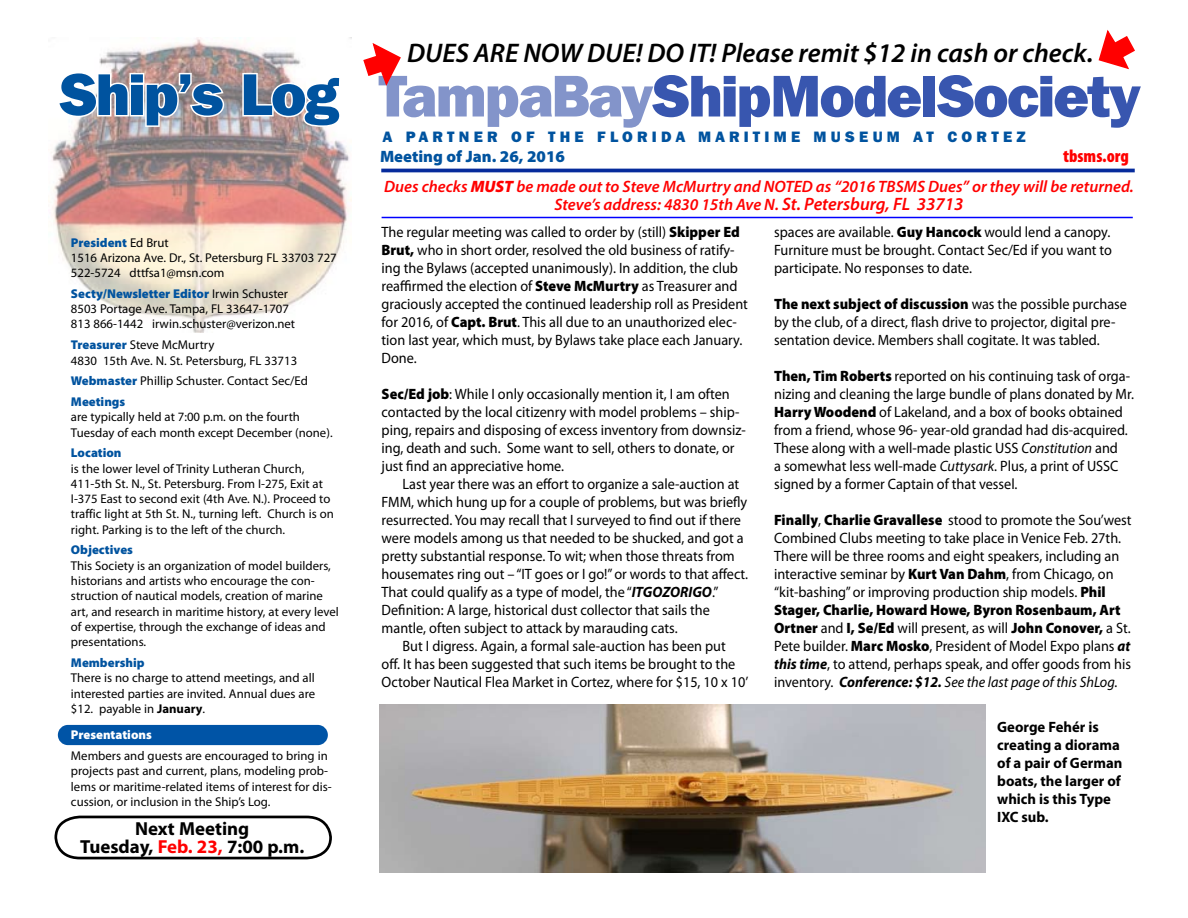
<style>
.page{position:relative;width:1188px;height:918px;background:#fff}
.page>*{position:absolute;margin:0;border:0;box-sizing:border-box;transform-origin:0 0}
.t1{font:800 58.5px "Franklin Gothic IT Cby BT";letter-spacing:-.03em;color:#3856af}
.t2{font:800 58.5px "Franklin Gothic IT Cby BT";letter-spacing:-.03em;color:#00539f}
.t3{font:italic 600 27px "Myriad Pro";color:#000}
.t4{font:700 18.9px/18px "Myriad Pro";color:#000;text-align:center}
.t5{font:900 condensed 18px "Myriad Pro";color:#f00}
.t6{font:italic 600 16.5px/18px "Myriad Pro";color:#f00;text-align:center}
.t7{font:900 16.5px "Myriad Pro";color:#00539f}
.t8{font:15px/18px "Myriad Pro";color:#000;scale:.95 1}
.t9{font:700 15px/18px "Myriad Pro";color:#000}
.t10{font:800 15px "Franklin Gothic IT Cby BT";letter-spacing:.28em;color:#00539f}
.t11{font:12.75px/15.3px "Myriad Pro";color:#000}
.t12{font:900 12.75px "Myriad Pro";color:#00539f}
.t13{font:900 12.75px "Myriad Pro";color:#fff}
.s1{font-weight:900;color:#00539f}
.s2{font-weight:700}
.s3{color:#f00}
.s4{color:#8394ca}
.s5{font-weight:900}
.s6{font-size:18px}
.s7{font-weight:700;font-style:italic}
.s8{font-style:italic}
</style>
<div class="page">
<img style="left:51px;top:37px;width:300px;height:295px">
<hr style="left:381px;top:169px;width:754px;height:3px;background:#062b9c">
<div style="left:58px;top:725px;width:270px;height:20px;background:#0054a6;border-radius:10px"></div>
<svg style="left:56px;top:70px;width:170px;height:58px"></svg>
<svg style="left:241px;top:71px;width:101px;height:57px"></svg>
<svg style="left:54px;top:815px;width:278px;height:45px"></svg>
<svg style="left:1098px;top:30px;width:37px;height:40px"></svg>
<svg style="left:363px;top:43px;width:38px;height:43px"></svg>
<img style="left:379px;top:704px;width:607px;height:168px">
<hr style="left:382px;top:217px;width:751px;height:1px;background:#00f">
<h1 class="t2" style="left:59px;top:57px;width:283px">Ship’s Log</h1>
<p class="t11" style="left:71px;top:234px;width:267px"><span class="s1">President</span> Ed Brut<br>1516 Arizona Ave. Dr., St. Petersburg FL 33703 727<br>522-5724 dttfsa1@msn.com</p>
<p class="t11" style="left:71px;top:286px;width:226px"><span class="s1">Secty/Newsletter Editor</span> Irwin Schuster<br>8503 Portage Ave. Tampa, FL 33647-1707<br>813 866-1442 irwin.schuster@verizon.net</p>
<p class="t11" style="left:71px;top:337px;width:228px"><span class="s1">Treasurer</span> Steve McMurtry<br>4830 15th Ave. N. St. Petersburg, FL 33713</p>
<p class="t11" style="left:71px;top:370px;width:239px;line-height:20.7px"><span class="s1">Webmaster</span> Phillip Schuster. Contact Sec/Ed<br><span class="s1">Meetings</span></p>
<p class="t11" style="left:71px;top:409px;width:263px">are typically held at 7:00 p.m. on the fourth<br>Tuesday of each month except December (none).</p>
<p class="t12" style="left:71px;top:444px;width:52px">Location</p>
<p class="t11" style="left:71px;top:460px;width:264px">is the lower level of Trinity Lutheran Church, 411-5th St. N., St. Petersburg. From I-275, Exit at I-375 East to second exit (4th Ave. N.). Proceed to traffic light at 5th St. N., turning left. Church is on right. Parking is to the left of the church.</p>
<p class="t12" style="left:71px;top:542px;width:64px">Objectives</p>
<p class="t11" style="left:71px;top:558px;width:269px">This Society is an organization of model builders, historians and artists who encourage the con&shy;struction of nautical models, creation of marine art, and research in maritime history, at every level of expertise, through the exchange of ideas and presentations.</p>
<p class="t12" style="left:71px;top:654px;width:75px">Membership</p>
<p class="t11" style="left:71px;top:670px;width:246px;text-align:justify">There is no charge to attend meetings, and all interested parties are invited. Annual dues are $12. payable in <span class="s2">January</span>.</p>
<p class="t13" style="left:71px;top:726px;width:82px">Presentations</p>
<p class="t11" style="left:71px;top:748px;width:262px">Members and guests are encouraged to bring in projects past and current, plans, modeling prob&shy;lems or maritime-related items of interest for dis&shy;cussion, or inclusion in the Ship’s Log.</p>
<p class="t4" style="left:80px;top:819px;width:226px">Next Meeting<br>Tuesday, <span class="s3">Feb. 23,</span> 7:00 p.m.</p>
<h2 class="t3" style="left:407px;top:36px;width:688px">DUES ARE NOW DUE! DO IT! Please remit $12 in cash or check.</h2>
<h1 class="t1" style="left:378px;top:59px;width:764px"><span class="s4">TampaBay</span>ShipModelSociety</h1>
<p class="t7" style="left:380px;top:146px;width:186px">Meeting of Jan. 26, 2016</p>
<p class="t10" style="left:383px;top:127px;width:645px">A PARTNER OF THE FLORIDA MARITIME MUSEUM AT CORTEZ</p>
<p class="t5" style="left:1063px;top:144px;width:67px">tbsms.org</p>
<p class="t6" style="left:384px;top:177px;width:751px">Dues checks <span class="s5">MUST</span> be made out to Steve McMurtry and NOTED as “2016 TBSMS Dues” or they will be returned.<br>Steve’s address: 4830 15th Ave N. <span class="s6">St. Petersburg, FL 33713</span></p>
<p class="t8" style="left:382px;top:223px;width:387px">The regular meeting was called to order by (still) <span class="s5">Skipper Ed Brut,</span> who in short order, resolved the old business of ratify&shy;ing the Bylaws (accepted unanimously). In addition, the club reaffirmed the election of <span class="s5">Steve McMurtry</span> as Treasurer and graciously accepted the continued leadership roll as President for 2016, of <span class="s5">Capt. Brut</span>. This all due to an unauthorized elec&shy;tion last year, which must, by Bylaws take place each January.<br>Done.</p>
<p class="t8" style="left:382px;top:385px;width:385px"><span class="s5">Sec/Ed job</span>: While I only occasionally mention it, I am often contacted by the local citizenry with model problems – ship&shy;ping, repairs and disposing of excess inventory from downsiz&shy;ing, death and such. Some want to sell, others to donate, or just find an appreciative home.</p>
<p class="t8" style="left:382px;top:475px;width:387px;text-indent:21px">Last year there was an effort to organize a sale-auction at FMM, which hung up for a couple of problems, but was briefly resurrected. You may recall that I surveyed to find out if there were models among us that needed to be shucked, and got a pretty substantial response. To wit; when those threats from housemates ring out – “IT goes or I go!” or words to that affect.<br>That could qualify as a type of model, the “<span class="s7">ITGOZORIGO</span>.” Definition: A large, historical dust collector that sails the mantle, often subject to attack by marauding cats.</p>
<p class="t8" style="left:382px;top:637px;width:388px;text-indent:21px">But I digress. Again, a formal sale-auction has been put<br>off. It has been suggested that such items be brought to the<br>October Nautical Flea Market in Cortez, where for $15, 10 x 10’</p>
<p class="t8" style="left:774px;top:223px;width:357px;text-align:justify">spaces are available. <span class="s5">Guy Hancock</span> would lend a canopy.<br>Furniture must be brought. Contact Sec/Ed if you want to participate. No responses to date.</p>
<p class="t8" style="left:774px;top:295px;width:373px"><span class="s5">The next subject of discussion</span> was the possible purchase by the club, of a direct, flash drive to projector, digital pre&shy;sentation device. Members shall cogitate. It was tabled.</p>
<p class="t8" style="left:774px;top:367px;width:380px"><span class="s5">Then, Tim Roberts</span> reported on his continuing task of orga&shy;nizing and cleaning the large bundle of plans donated by Mr.<br><span class="s5">Harry Woodend</span> of Lakeland, and a box of books obtained from a friend, whose 96- year-old grandad had dis-acquired.<br>These along with a well-made plastic USS <span class="s8">Constitution</span> and<br>a somewhat less well-made <span class="s8">Cuttysark</span>. Plus, a print of USSC signed by a former Captain of that vessel.</p>
<p class="t8" style="left:774px;top:511px;width:378px"><span class="s5">Finally</span>, <span class="s5">Charlie Gravallese</span> stood to promote the Sou’west Combined Clubs meeting to take place in Venice Feb. 27th.<br>There will be three rooms and eight speakers, including an interactive seminar by <span class="s5">Kurt Van Dahm</span>, from Chicago, on “kit-bashing” or improving production ship models. <span class="s5">Phil Stager, Charlie, Howard Howe, Byron Rosenbaum, Art Ortner</span> and <span class="s5">I, Se/Ed</span> will present, as will <span class="s5">John Conover,</span> a St.<br>Pete builder. <span class="s5">Marc Mosko</span>, President of Model Expo plans <span class="s7">at this time</span>, to attend, perhaps speak, and offer goods from his inventory. <span class="s7">Conference: $12.</span> <span class="s8">See the last page of this ShLog.</span></p>
<p class="t9" style="left:997px;top:717px;width:127px">George Fehér is creating a diorama of a pair of German boats, the larger of which is this Type<br>IXC sub.</p>
</div>
